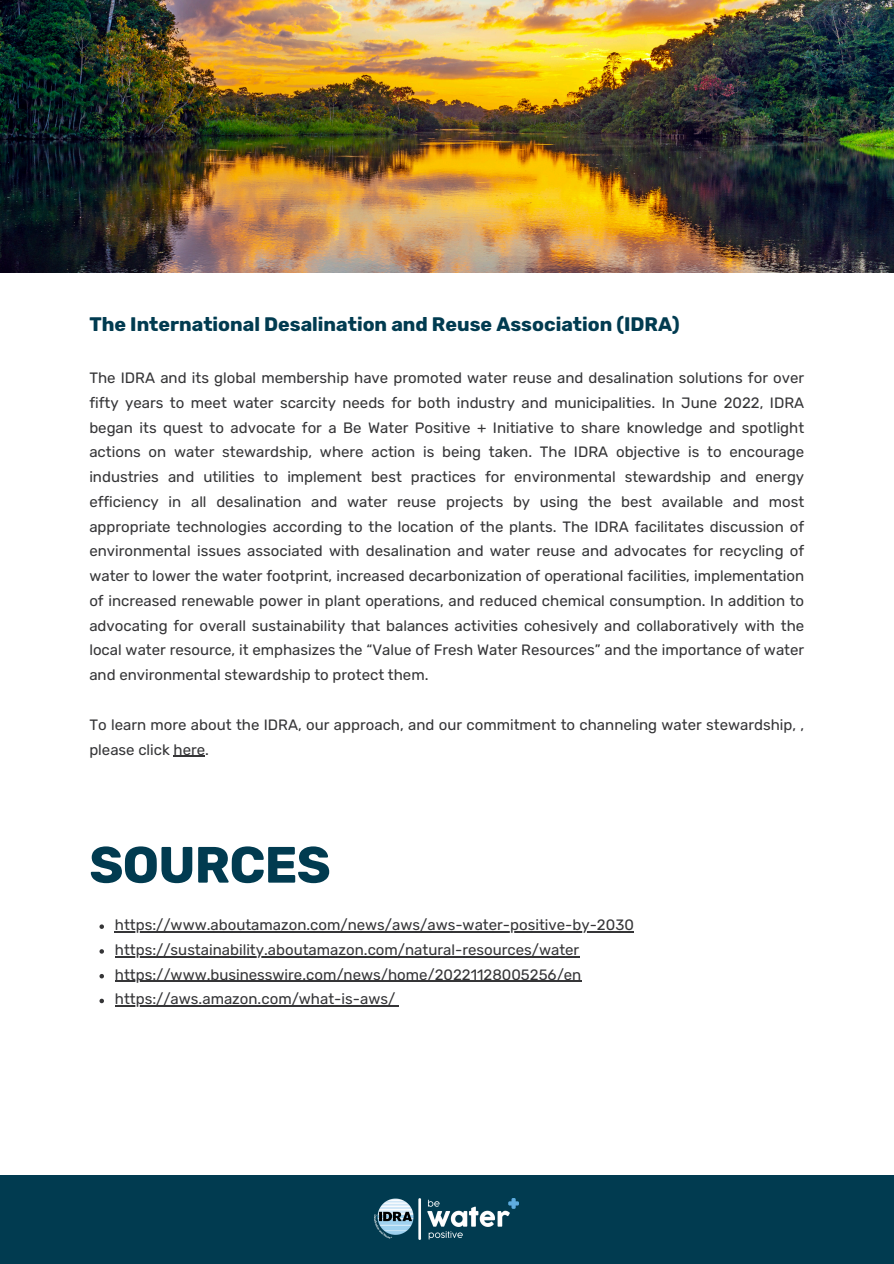
<style>
.page{position:relative;width:894px;height:1264px;background:#fff}
.page>*{position:absolute;margin:0;border:0;box-sizing:border-box;transform-origin:0 0}
.t1{font:700 51px "Rubik";letter-spacing:-.015em;color:#013b50}
.t2{font:700 19.5px "Rubik";color:#013b50}
.t3{font:15px/24.8px "Rubik";color:#353537;text-align:justify}
</style>
<div class="page">
<div style="left:0;top:0;width:893px;height:1263px;background:#013b50"></div>
<div style="left:0;top:272px;width:893px;height:902px;background:#fff"></div>
<img style="left:374px;top:1198px;width:144px;height:41px">
<img style="left:0;top:0;width:893px;height:272px">
<hr style="left:174px;top:755px;width:31px;height:1px;background:#353537">
<svg style="left:99px;top:924px;width:5px;height:4px"></svg>
<hr style="left:115px;top:931px;width:518px;height:1px;background:#353537">
<svg style="left:99px;top:949px;width:5px;height:4px"></svg>
<hr style="left:115px;top:955px;width:464px;height:2px;background:#353537">
<svg style="left:99px;top:974px;width:5px;height:4px"></svg>
<hr style="left:115px;top:980px;width:466px;height:1px;background:#353537">
<svg style="left:99px;top:998px;width:5px;height:5px"></svg>
<hr style="left:115px;top:1005px;width:280px;height:1px;background:#353537">
<p class="t2" style="left:89px;top:313px;width:591px">The International Desalination and Reuse Association (IDRA)</p>
<p class="t3" style="left:89px;top:365px;width:716px">The IDRA and its global membership have promoted water reuse and desalination solutions for over fifty years to meet water scarcity needs for both industry and municipalities. In June 2022, IDRA began its quest to advocate for a Be Water Positive + Initiative to share knowledge and spotlight actions on water stewardship, where action is being taken. The IDRA objective is to encourage industries and utilities to implement best practices for environmental stewardship and energy efficiency in all desalination and water reuse projects by using the best available and most appropriate technologies according to the location of the plants. The IDRA facilitates discussion of environmental issues associated with desalination and water reuse and advocates for recycling of water to lower the water footprint, increased decarbonization of operational facilities, implementation of increased renewable power in plant operations, and reduced chemical consumption. In addition to advocating for overall sustainability that balances activities cohesively and collaboratively with the local water resource, it emphasizes the “Value of Fresh Water Resources” and the importance of water and environmental stewardship to protect them.</p>
<h1 class="t3" style="left:89px;top:712px;width:716px">To learn more about the IDRA, our approach, and our commitment to channeling water stewardship, , please click here.</h1>
<p class="t1" style="left:89px;top:835px;width:243px">SOURCES</p>
<p class="t3" style="left:115px;top:912px;width:520px">https://www.aboutamazon.com/news/aws/aws-water-positive-by-2030</p>
<p class="t3" style="left:115px;top:937px;width:466px">https://sustainability.aboutamazon.com/natural-resources/water</p>
<p class="t3" style="left:115px;top:962px;width:468px">https://www.businesswire.com/news/home/20221128005256/en</p>
<p class="t3" style="left:115px;top:986px;width:282px">https://aws.amazon.com/what-is-aws/</p>
</div>
